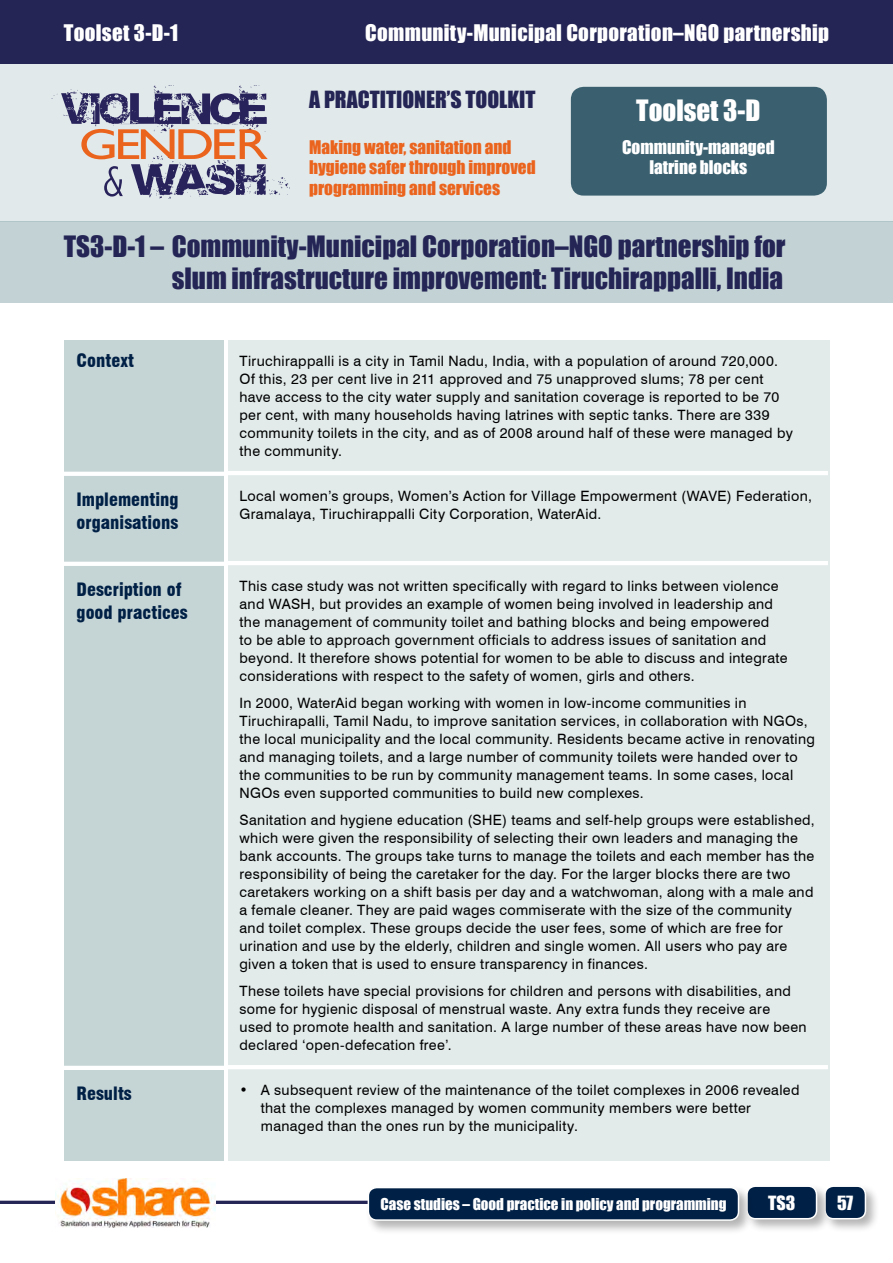
<style>
.page{position:relative;width:893px;height:1263px;background:#fff}
.page>*{position:absolute;margin:0;border:0;box-sizing:border-box;transform-origin:0 0}
.t1{font:43.5px "Gill Sans";letter-spacing:-.075em;color:#eb641e;scale:1.22 1}
.t2{font:27px/32.4px "Impact";color:#242555;text-align:right}
.t3{font:27px "Impact";color:#fff}
.t4{font:21.75px "Impact";color:#242555}
.t5{font:21px "Impact";letter-spacing:.015em;color:#fff}
.t6{font:900 condensed 18px/22.5px "Swiss 721 BT";color:#002045}
.t7{font:18px "Impact";color:#fff}
.t8{font:17.25px/20.7px "Impact";color:#eb641e}
.t9{font:17.25px/20.7px "Impact";color:#fff;text-align:center}
.t10{font:15px "Impact";color:#fff}
.t11{font:14.25px/18px "Swiss 721 BT";letter-spacing:.025em;color:#000}
</style>
<div class="page">
<div style="left:0;top:0;width:893px;height:64px;background:#242555"></div>
<hr style="left:0;top:1201px;width:694px;height:3px;background:#242555">
<img style="left:55px;top:1178px;width:160px;height:49px">
<div style="left:822px;top:1183px;width:58px;height:51px;background:#000;opacity:.3"></div>
<div style="left:825px;top:1186px;width:40px;height:33px;background:#002045;border-radius:9px"></div>
<div style="left:824px;top:1185px;width:42px;height:34px;border:2px solid #fff;border-radius:9px"></div>
<div style="left:744px;top:1183px;width:87px;height:51px;background:#000;opacity:.3"></div>
<div style="left:747px;top:1186px;width:69px;height:33px;background:#002045;border-radius:9px"></div>
<div style="left:746px;top:1185px;width:71px;height:34px;border:2px solid #fff;border-radius:9px"></div>
<div style="left:64px;top:340px;width:160px;height:821px;background:#c5d4d5"></div>
<div style="left:228px;top:340px;width:601px;height:821px;background:#e2eaea"></div>
<div style="left:365px;top:1185px;width:388px;height:50px;background:#000;opacity:.3"></div>
<div style="left:368px;top:1187px;width:370px;height:33px;background:#002045;border-radius:9px"></div>
<div style="left:368px;top:1187px;width:371px;height:34px;border:2px solid #fff;border-radius:9px"></div>
<div style="left:0;top:64px;width:893px;height:158px;background:#e1e9ea"></div>
<svg style="left:131px;top:156px;width:159px;height:43px"></svg>
<svg style="left:51px;top:85px;width:216px;height:48px"></svg>
<svg style="left:104px;top:166px;width:19px;height:31px"></svg>
<div style="left:571px;top:87px;width:256px;height:109px;background:#3a606f;border-radius:13px"></div>
<div style="left:0;top:222px;width:893px;height:81px;background:#c3d3d5"></div>
<hr style="left:227px;top:471px;width:601px;height:4px;background:#fff">
<hr style="left:227px;top:561px;width:601px;height:4px;background:#fff">
<hr style="left:227px;top:1065px;width:601px;height:4px;background:#fff">
<hr style="left:64px;top:472px;width:163px;height:4px;background:#fff">
<hr style="left:64px;top:562px;width:163px;height:4px;background:#fff">
<hr style="left:64px;top:1066px;width:163px;height:4px;background:#fff">
<h3 class="t5" style="left:64px;top:17px;width:116px">Toolset 3-D-1</h3>
<h3 class="t5" style="left:365px;top:17px;width:465px">Community-Municipal Corporation–NGO partnership</h3>
<h1 class="t1" style="left:79px;top:119px;width:156px">GENDER</h1>
<h3 class="t4" style="left:309px;top:83px;width:228px">A PRACTITIONER’S TOOLKIT</h3>
<p class="t8" style="left:309px;top:136px;width:228px">Making water, sanitation and hygiene safer through improved programming and services</p>
<h2 class="t3" style="left:636px;top:89px;width:126px">Toolset 3-D</h2>
<p class="t9" style="left:622px;top:136px;width:154px">Community-managed latrine blocks</p>
<h2 class="t2" style="left:64px;top:229px;width:723px">TS3-D-1 – Community-Municipal Corporation–NGO partnership for slum infrastructure improvement: Tiruchirappalli, India</h2>
<p class="t6" style="left:77px;top:349px;width:59px">Context</p>
<p class="t6" style="left:77px;top:488px;width:104px">Implementing organisations</p>
<p class="t6" style="left:77px;top:578px;width:113px">Description of good practices</p>
<p class="t6" style="left:77px;top:1082px;width:57px">Results</p>
<p class="t11" style="left:239px;top:352px;width:555px">Tiruchirappalli is a city in Tamil Nadu, India, with a population of around 720,000.<br>Of this, 23 per cent live in 211 approved and 75 unapproved slums; 78 per cent have access to the city water supply and sanitation coverage is reported to be 70 per cent, with many households having latrines with septic tanks. There are 339 community toilets in the city, and as of 2008 around half of these were managed by the community.</p>
<p class="t11" style="left:239px;top:487px;width:574px">Local women’s groups, Women’s Action for Village Empowerment (WAVE) Federation,<br>Gramalaya, Tiruchirappalli City Corporation, WaterAid.</p>
<p class="t11" style="left:239px;top:577px;width:549px">This case study was not written specifically with regard to links between violence and WASH, but provides an example of women being involved in leadership and the management of community toilet and bathing blocks and being empowered<br>to be able to approach government officials to address issues of sanitation and beyond. It therefore shows potential for women to be able to discuss and integrate considerations with respect to the safety of women, girls and others.</p>
<p class="t11" style="left:239px;top:694px;width:577px">In 2000, WaterAid began working with women in low-income communities in Tiruchirapalli, Tamil Nadu, to improve sanitation services, in collaboration with NGOs, the local municipality and the local community. Residents became active in renovating and managing toilets, and a large number of community toilets were handed over to the communities to be run by community management teams. In some cases, local NGOs even supported communities to build new complexes.</p>
<p class="t11" style="left:239px;top:811px;width:577px">Sanitation and hygiene education (SHE) teams and self-help groups were established, which were given the responsibility of selecting their own leaders and managing the bank accounts. The groups take turns to manage the toilets and each member has the responsibility of being the caretaker for the day. For the larger blocks there are two caretakers working on a shift basis per day and a watchwoman, along with a male and a female cleaner. They are paid wages commiserate with the size of the community and toilet complex. These groups decide the user fees, some of which are free for urination and use by the elderly, children and single women. All users who pay are given a token that is used to ensure transparency in finances.</p>
<p class="t11" style="left:239px;top:982px;width:569px">These toilets have special provisions for children and persons with disabilities, and some for hygienic disposal of menstrual waste. Any extra funds they receive are<br>used to promote health and sanitation. A large number of these areas have now been declared ‘open-defecation free’.</p>
<p class="t11" style="left:261px;top:1081px;width:540px;text-indent:-21px">• A subsequent review of the maintenance of the toilet complexes in 2006 revealed that the complexes managed by women community members were better managed than the ones run by the municipality.</p>
<p class="t10" style="left:381px;top:1193px;width:348px">Case studies – Good practice in policy and programming</p>
<p class="t7" style="left:768px;top:1188px;width:29px">TS3</p>
<p class="t7" style="left:837px;top:1188px;width:18px">57</p>
</div>
